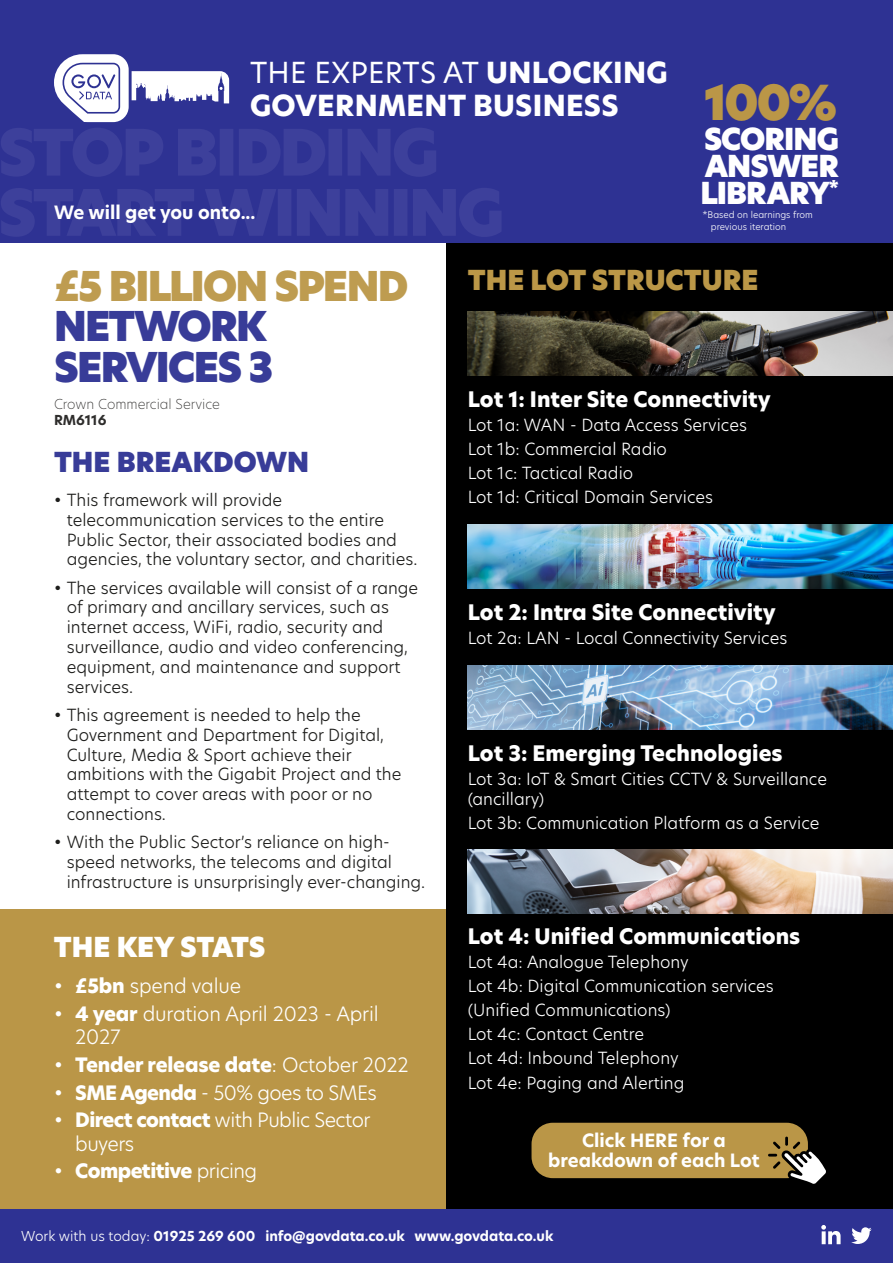
<style>
.page{position:relative;width:893px;height:1263px;background:#fff}
.page>*{position:absolute;margin:0;border:0;box-sizing:border-box;transform-origin:0 0}
.t1{font:47.25px "New Hero Super";color:#ba9647}
.t2{font:40.2px/40.2px "New Hero Super";letter-spacing:-.045em;color:#383c98}
.t3{font:40.2px "New Hero Super";letter-spacing:-.045em;color:#be9c50}
.t4{font:29.7px/26.7px "New Hero Super";letter-spacing:-.035em;color:#fff;text-align:justify}
.t5{font:800 28.5px/33px "New Hero";letter-spacing:.01em;color:#fff}
.t6{font:27px "New Hero Super";color:#bb9747}
.t7{font:27px "New Hero Super";color:#383c98}
.t8{font:27px "New Hero Super";letter-spacing:-.005em;color:#fff}
.t9{font:800 21px "New Hero";color:#fff}
.t10{font:300 19.5px/23.4px "New Hero";letter-spacing:-.025em;color:#fff}
.t11{font:800 19.5px "New Hero";letter-spacing:-.015em;color:#fff}
.t12{font:700 18px/19.5px "New Hero";color:#fff;text-align:center}
.t13{font:300 16.5px/19.8px "New Hero";color:#1d1d1b}
.t14{font:300 16.5px/24px "New Hero";color:#fff}
.t15{font:700 13.5px "New Hero";color:#fff}
.t16{font:200 13.5px "New Hero";color:#2e2d2c}
.t17{font:700 13.5px "New Hero";color:#2e2d2c}
.t18{font:300 9px/12px "New Hero";color:#fff}
.s1{font-weight:400}
.s2{font-weight:800}
.s3{font-weight:300}
</style>
<div class="page">
<div style="left:0;top:1209px;width:893px;height:54px;background:#2e3293"></div>
<div style="left:0;top:909px;width:446px;height:300px;background:#ba9647"></div>
<svg style="left:821px;top:1225px;width:20px;height:19px"></svg>
<svg style="left:851px;top:1227px;width:21px;height:17px"></svg>
<div style="left:446px;top:242px;width:447px;height:967px;background:#000"></div>
<div style="left:0;top:0;width:893px;height:242px;background:#2e3293"></div>
<svg style="left:1px;top:188px;width:500px;height:49px"></svg>
<svg style="left:1px;top:128px;width:435px;height:49px"></svg>
<img style="left:468px;top:312px;width:425px;height:63px">
<img style="left:468px;top:525px;width:425px;height:63px">
<img style="left:468px;top:665px;width:425px;height:64px">
<img style="left:468px;top:850px;width:425px;height:64px">
<div style="left:531px;top:1123px;width:277px;height:55px;background:#ba9647;border-radius:21px"></div>
<svg style="left:768px;top:1136px;width:58px;height:48px"></svg>
<svg style="left:54px;top:54px;width:175px;height:68px"></svg>
<h3 class="t5" style="left:250px;top:56px;width:419px"><span class="s1">THE EXPERTS AT</span> UNLOCKING<br>GOVERNMENT BUSINESS</h3>
<p class="t12" style="left:54px;top:202px;width:203px">We will get you onto...</p>
<h1 class="t1" style="left:704px;top:70px;width:135px">100%</h1>
<h3 class="t4" style="left:701px;top:126px;width:140px">SCORING ANSWER LIBRARY<sup>*</sup></h3>
<p class="t18" style="left:711px;top:208px;width:103px;text-indent:-9px">*Based on learnings from previous iteration</p>
<h2 class="t3" style="left:54px;top:259px;width:356px">£5 BILLION SPEND</h2>
<h2 class="t2" style="left:54px;top:307px;width:221px">NETWORK<br>SERVICES 3</h2>
<p class="t16" style="left:54px;top:395px;width:167px">Crown Commercial Service</p>
<p class="t17" style="left:54px;top:411px;width:54px">RM6116</p>
<h3 class="t7" style="left:54px;top:444px;width:257px">THE BREAKDOWN</h3>
<p class="t13" style="left:67px;top:490px;width:352px;text-indent:-13px">• This framework will provide telecommunication services to the entire Public Sector, their associated bodies and agencies, the voluntary sector, and charities.</p>
<p class="t13" style="left:67px;top:577px;width:353px;text-indent:-13px">• The services available will consist of a range of primary and ancillary services, such as internet access, WiFi, radio, security and surveillance, audio and video conferencing, equipment, and maintenance and support services.</p>
<p class="t13" style="left:67px;top:705px;width:336px;text-indent:-13px">• This agreement is needed to help the Government and Department for Digital, Culture, Media &amp; Sport achieve their ambitions with the Gigabit Project and the attempt to cover areas with poor or no connections.</p>
<p class="t13" style="left:67px;top:832px;width:360px;text-indent:-13px">• With the Public Sector’s reliance on high&shy;speed networks, the telecoms and digital infrastructure is unsurprisingly ever-changing.</p>
<h3 class="t8" style="left:54px;top:929px;width:213px">THE KEY STATS</h3>
<p class="t10" style="left:54px;top:974px;width:189px">• <span class="s2">£5bn</span> spend value</p>
<p class="t10" style="left:75px;top:1001px;width:305px;text-indent:-21px">• <span class="s2">4 year</span> duration April 2023 - April<br>2027</p>
<p class="t11" style="left:54px;top:1051px;width:356px"><span class="s3">•</span> Tender release date<span class="s3">: October 2022</span></p>
<p class="t10" style="left:54px;top:1080px;width:324px">• <span class="s2">SME Agenda</span> - 50% goes to SMEs</p>
<p class="t10" style="left:75px;top:1108px;width:297px;text-indent:-21px">• <span class="s2">Direct contact</span> with Public Sector buyers</p>
<p class="t11" style="left:54px;top:1158px;width:205px"><span class="s3">•</span> Competitive <span class="s3">pricing</span></p>
<h3 class="t6" style="left:468px;top:262px;width:292px">THE LOT STRUCTURE</h3>
<p class="t9" style="left:468px;top:385px;width:305px">Lot 1: Inter Site Connectivity</p>
<p class="t14" style="left:468px;top:413px;width:281px">Lot 1a: WAN - Data Access Services<br>Lot 1b: Commercial Radio<br>Lot 1c: Tactical Radio<br>Lot 1d: Critical Domain Services</p>
<p class="t9" style="left:468px;top:598px;width:310px">Lot 2: Intra Site Connectivity</p>
<p class="t14" style="left:468px;top:626px;width:321px">Lot 2a: LAN - Local Connectivity Services</p>
<p class="t9" style="left:468px;top:739px;width:316px">Lot 3: Emerging Technologies</p>
<p class="t14" style="left:468px;top:768px;width:361px;line-height:19.8px">Lot 3a: IoT &amp; Smart Cities CCTV &amp; Surveillance (ancillary)</p>
<p class="t14" style="left:468px;top:810px;width:353px">Lot 3b: Communication Platform as a Service</p>
<p class="t9" style="left:468px;top:922px;width:334px">Lot 4: Unified Communications</p>
<p class="t14" style="left:468px;top:950px;width:308px">Lot 4a: Analogue Telephony<br>Lot 4b: Digital Communication services (Unified Communications)<br>Lot 4c: Contact Centre<br>Lot 4d: Inbound Telephony<br>Lot 4e: Paging and Alerting</p>
<p class="t12" style="left:548px;top:1131px;width:213px">Click HERE for a breakdown of each Lot</p>
<p class="t15" style="left:21px;top:1227px;width:534px"><span class="s3">Work with us today:</span> 01925 269 600 info@govdata.co.uk www.govdata.co.uk</p>
</div>
